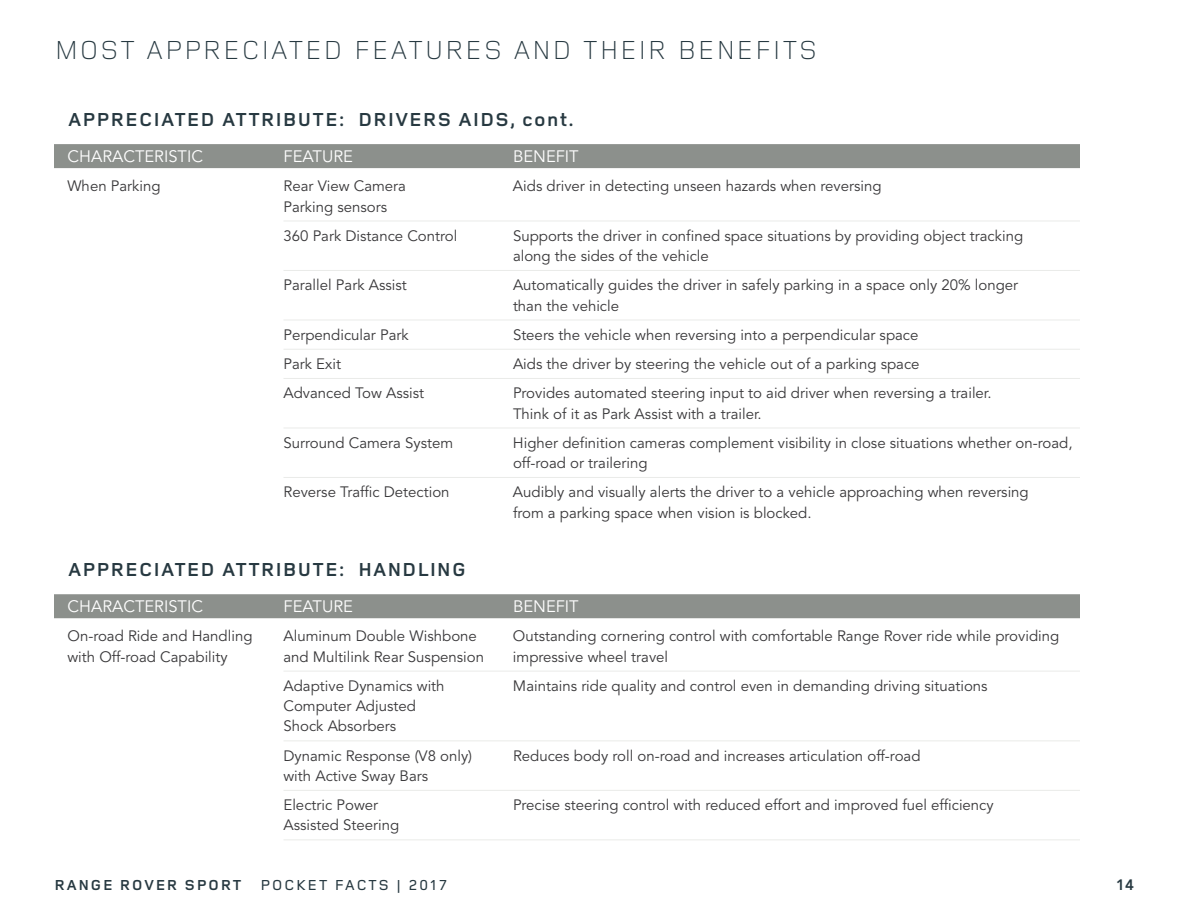
<style>
.page{position:relative;width:1188px;height:918px;background:#fff}
.page>*{position:absolute;margin:0;border:0;box-sizing:border-box;transform-origin:0 0}
.t1{font:300 27px "Land Rover Wide";color:#273941}
.t2{font:700 19.5px "Land Rover Wide";color:#273941}
.t3{font:16.5px "Avenir";color:#fff}
.t4{font:15px/20.2px "Avenir";color:#39383a}
.t5{font:500 15px "Land Rover Wide";letter-spacing:.05em;color:#273941}
.t6{font:800 15px "Avenir";color:#273941}
.s1{font-weight:700}
</style>
<div class="page">
<div style="left:54px;top:144px;width:1026px;height:24px;background:#8c908c"></div>
<hr style="left:284px;top:221px;width:796px;height:1px;background:#eaebe9">
<hr style="left:284px;top:270px;width:796px;height:1px;background:#eaebe9">
<hr style="left:284px;top:320px;width:796px;height:1px;background:#eaebe9">
<hr style="left:284px;top:349px;width:796px;height:1px;background:#eaebe9">
<hr style="left:284px;top:378px;width:796px;height:1px;background:#eaebe9">
<hr style="left:284px;top:428px;width:796px;height:1px;background:#eaebe9">
<hr style="left:284px;top:477px;width:796px;height:1px;background:#eaebe9">
<div style="left:54px;top:594px;width:1026px;height:24px;background:#8c908c"></div>
<hr style="left:284px;top:671px;width:796px;height:1px;background:#eaebe9">
<hr style="left:284px;top:740px;width:796px;height:1px;background:#eaebe9">
<hr style="left:284px;top:790px;width:796px;height:1px;background:#eaebe9">
<hr style="left:284px;top:839px;width:796px;height:1px;background:#eaebe9">
<h1 class="t1" style="left:54px;top:34px;width:766px">MOST APPRECIATED FEATURES AND THEIR BENEFITS</h1>
<h2 class="t2" style="left:68px;top:108px;width:509px">APPRECIATED ATTRIBUTE: DRIVERS AIDS, cont.</h2>
<p class="t3" style="left:68px;top:147px;width:137px">CHARACTERISTIC</p>
<p class="t3" style="left:284px;top:147px;width:71px">FEATURE</p>
<p class="t3" style="left:513px;top:147px;width:67px">BENEFIT</p>
<p class="t4" style="left:68px;top:176px;width:95px">When Parking</p>
<p class="t4" style="left:284px;top:176px;width:124px">Rear View Camera</p>
<p class="t4" style="left:513px;top:176px;width:370px">Aids driver in detecting unseen hazards when reversing</p>
<p class="t4" style="left:284px;top:192px;width:175px;line-height:29.2px">Parking sensors<br>360 Park Distance Control</p>
<p class="t4" style="left:513px;top:226px;width:512px">Supports the driver in confined space situations by providing object tracking along the sides of the vehicle</p>
<p class="t4" style="left:284px;top:275px;width:125px">Parallel Park Assist</p>
<p class="t4" style="left:513px;top:275px;width:507px">Automatically guides the driver in safely parking in a space only 20% longer than the vehicle</p>
<p class="t4" style="left:284px;top:325px;width:127px">Perpendicular Park</p>
<p class="t4" style="left:513px;top:325px;width:407px">Steers the vehicle when reversing into a perpendicular space</p>
<p class="t4" style="left:284px;top:354px;width:59px">Park Exit</p>
<p class="t4" style="left:513px;top:354px;width:408px">Aids the driver by steering the vehicle out of a parking space</p>
<p class="t4" style="left:284px;top:383px;width:142px">Advanced Tow Assist</p>
<p class="t4" style="left:513px;top:383px;width:480px">Provides automated steering input to aid driver when reversing a trailer.<br>Think of it as Park Assist with a trailer.</p>
<p class="t4" style="left:283px;top:433px;width:171px">Surround Camera System</p>
<p class="t4" style="left:513px;top:433px;width:561px">Higher definition cameras complement visibility in close situations whether on-road, off-road or trailering</p>
<p class="t4" style="left:283px;top:482px;width:168px">Reverse Traffic Detection</p>
<p class="t4" style="left:513px;top:482px;width:517px">Audibly and visually alerts the driver to a vehicle approaching when reversing from a parking space when vision is blocked.</p>
<h2 class="t2" style="left:68px;top:558px;width:401px">APPRECIATED ATTRIBUTE: HANDLING</h2>
<p class="t3" style="left:68px;top:597px;width:137px">CHARACTERISTIC</p>
<p class="t3" style="left:283px;top:597px;width:71px">FEATURE</p>
<p class="t3" style="left:513px;top:597px;width:67px">BENEFIT</p>
<p class="t4" style="left:68px;top:626px;width:187px">On-road Ride and Handling</p>
<p class="t4" style="left:283px;top:626px;width:195px">Aluminum Double Wishbone</p>
<p class="t4" style="left:513px;top:626px;width:548px">Outstanding cornering control with comfortable Range Rover ride while providing</p>
<p class="t4" style="left:68px;top:647px;width:162px">with Off-road Capability</p>
<p class="t4" style="left:283px;top:647px;width:202px">and Multilink Rear Suspension</p>
<p class="t4" style="left:513px;top:647px;width:157px">impressive wheel travel</p>
<p class="t4" style="left:283px;top:676px;width:163px">Adaptive Dynamics with</p>
<p class="t4" style="left:513px;top:676px;width:476px">Maintains ride quality and control even in demanding driving situations</p>
<p class="t4" style="left:283px;top:696px;width:134px">Computer Adjusted<br>Shock Absorbers</p>
<p class="t4" style="left:283px;top:746px;width:190px">Dynamic Response (V8 only)</p>
<p class="t4" style="left:513px;top:746px;width:409px">Reduces body roll on-road and increases articulation off-road</p>
<p class="t4" style="left:283px;top:761px;width:146px;line-height:29.2px">with Active Sway Bars<br>Electric Power</p>
<p class="t4" style="left:513px;top:795px;width:482px">Precise steering control with reduced effort and improved fuel efficiency</p>
<p class="t4" style="left:284px;top:815px;width:117px">Assisted Steering</p>
<p class="t5" style="left:54px;top:876px;width:395px"><span class="s1">RANGE ROVER SPORT</span> POCKET FACTS | 2017</p>
<p class="t6" style="left:1116px;top:873px;width:19px">14</p>
</div>
